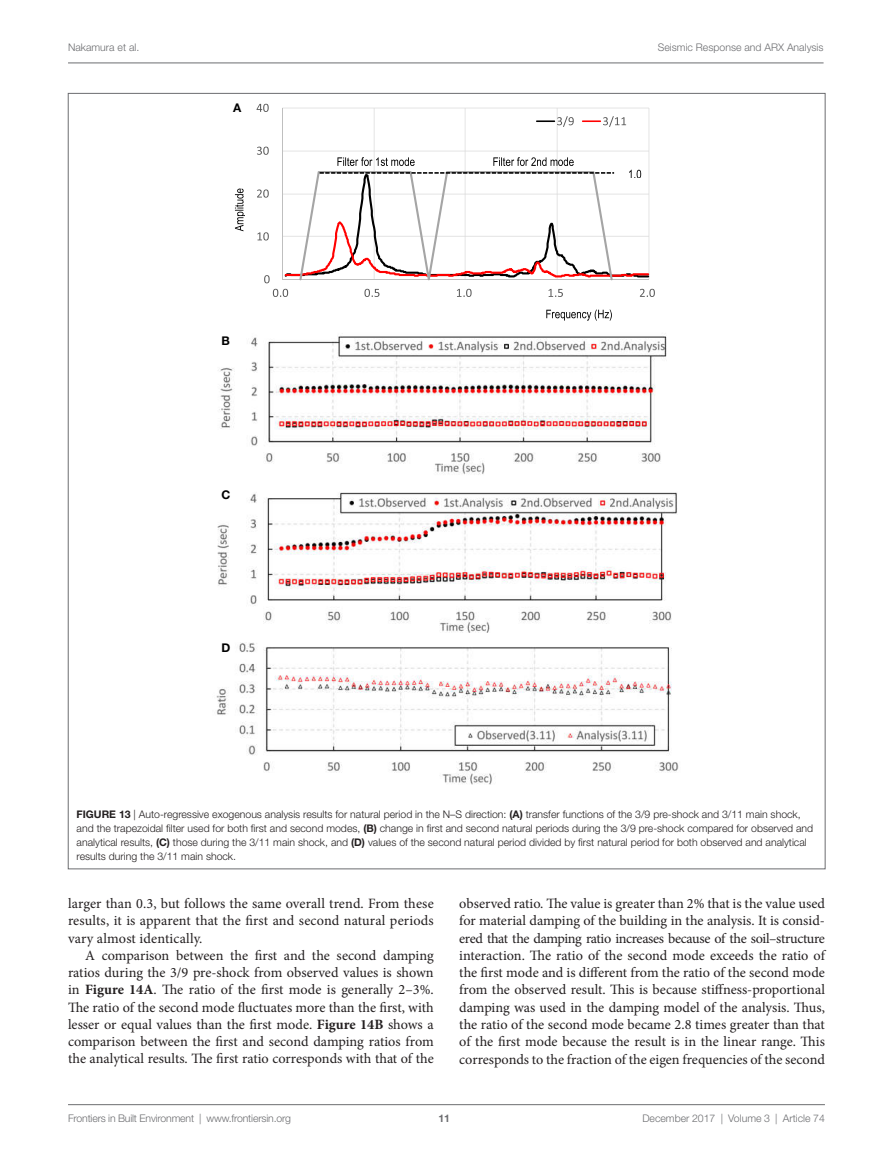
<style>
.page{position:relative;width:893px;height:1170px;background:#fff}
.page>*{position:absolute;margin:0;border:0;box-sizing:border-box;transform-origin:0 0}
.t1{font:14.25px/17.2px "Minion Pro";color:#231f20;text-align:justify}
.t2{font:700 12px "Helvetica Neue LT Std";color:#000}
.t3{font:300 10.5px/14.2px "Helvetica Neue LT Std";color:#231f20}
.t4{font:300 10.5px "Helvetica Neue LT Std";color:#6c6d70}
.t5{font:700 10.5px "Helvetica Neue LT Std";color:#6c6d70}
.s1{font-weight:700}
</style>
<div class="page">
<hr style="left:68px;top:1104px;width:757px;height:1px;background:#6c6d70">
<hr style="left:68px;top:63px;width:755px;height:1px;background:#6c6d70">
<img style="left:219px;top:336px;width:448px;height:139px">
<img style="left:217px;top:492px;width:460px;height:140px">
<img style="left:216px;top:642px;width:463px;height:143px">
<hr style="left:282px;top:236px;width:367px;height:1px;background:#d9d9d9">
<hr style="left:282px;top:194px;width:367px;height:1px;background:#d9d9d9">
<hr style="left:282px;top:151px;width:367px;height:1px;background:#d9d9d9">
<hr style="left:282px;top:108px;width:367px;height:1px;background:#d9d9d9">
<hr style="left:374px;top:108px;width:1px;height:171px;background:#d9d9d9">
<hr style="left:465px;top:108px;width:1px;height:171px;background:#d9d9d9">
<hr style="left:557px;top:108px;width:1px;height:171px;background:#d9d9d9">
<hr style="left:649px;top:108px;width:1px;height:171px;background:#d9d9d9">
<hr style="left:282px;top:108px;width:1px;height:171px;background:#bfbfbf">
<hr style="left:282px;top:279px;width:367px;height:1px;background:#bfbfbf">
<svg style="left:264px;top:275px;width:6px;height:8px"></svg>
<svg style="left:257px;top:232px;width:12px;height:8px"></svg>
<svg style="left:257px;top:189px;width:12px;height:9px"></svg>
<svg style="left:257px;top:147px;width:12px;height:8px"></svg>
<svg style="left:257px;top:104px;width:12px;height:8px"></svg>
<svg style="left:273px;top:289px;width:15px;height:8px"></svg>
<svg style="left:364px;top:289px;width:15px;height:8px"></svg>
<svg style="left:457px;top:289px;width:15px;height:8px"></svg>
<svg style="left:549px;top:289px;width:14px;height:8px"></svg>
<svg style="left:640px;top:289px;width:15px;height:8px"></svg>
<svg style="left:536px;top:116px;width:38px;height:11px"></svg>
<svg style="left:582px;top:116px;width:44px;height:11px"></svg>
<svg style="left:285px;top:157px;width:364px;height:123px"></svg>
<svg style="left:546px;top:309px;width:66px;height:12px"></svg>
<svg style="left:235px;top:188px;width:10px;height:43px"></svg>
<p class="t4" style="left:68px;top:41px;width:73px">Nakamura et al.</p>
<p class="t4" style="left:658px;top:41px;width:167px">Seismic Response and ARX Analysis</p>
<p class="t2" style="left:233px;top:100px;width:10px">A</p>
<p class="t2" style="left:221px;top:333px;width:10px">B</p>
<p class="t2" style="left:221px;top:487px;width:10px">C</p>
<p class="t2" style="left:221px;top:640px;width:10px">D</p>
<p class="t3" style="left:77px;top:806px;width:738px"><span class="s1">FIGURE 13</span> | Auto-regressive exogenous analysis results for natural period in the N–S direction: <span class="s1">(A)</span> transfer functions of the 3/9 pre-shock and 3/11 main shock, and the trapezoidal filter used for both first and second modes, <span class="s1">(B)</span> change in first and second natural periods during the 3/9 pre-shock compared for observed and analytical results, <span class="s1">(C)</span> those during the 3/11 main shock, and <span class="s1">(D)</span> values of the second natural period divided by first natural period for both observed and analytical results during the 3/11 main shock.</p>
<p class="t1" style="left:68px;top:894px;width:367px">larger than 0.3, but follows the same overall trend. From these results, it is apparent that the first and second natural periods vary almost identically.</p>
<p class="t1" style="left:68px;top:946px;width:367px;text-indent:17px">A comparison between the first and the second damping ratios during the 3/9 pre-shock from observed values is shown in <span class="s1">Figure 14A</span>. The ratio of the first mode is generally 2–3%.<br>The ratio of the second mode fluctuates more than the first, with lesser or equal values than the first mode. <span class="s1">Figure 14B</span> shows a comparison between the first and second damping ratios from the analytical results. The first ratio corresponds with that of the</p>
<p class="t1" style="left:459px;top:894px;width:367px">observed ratio. The value is greater than 2% that is the value used for material damping of the building in the analysis. It is consid&shy;ered that the damping ratio increases because of the soil–structure interaction. The ratio of the second mode exceeds the ratio of the first mode and is different from the ratio of the second mode from the observed result. This is because stiffness-proportional damping was used in the damping model of the analysis. Thus, the ratio of the second mode became 2.8 times greater than that of the first mode because the result is in the linear range. This corresponds to the fraction of the eigen frequencies of the second</p>
<p class="t4" style="left:68px;top:1111px;width:225px">Frontiers in Built Environment | www.frontiersin.org</p>
<p class="t4" style="left:642px;top:1111px;width:184px">December 2017 | Volume 3 | Article 74</p>
<p class="t5" style="left:439px;top:1111px;width:13px">11</p>
</div>
